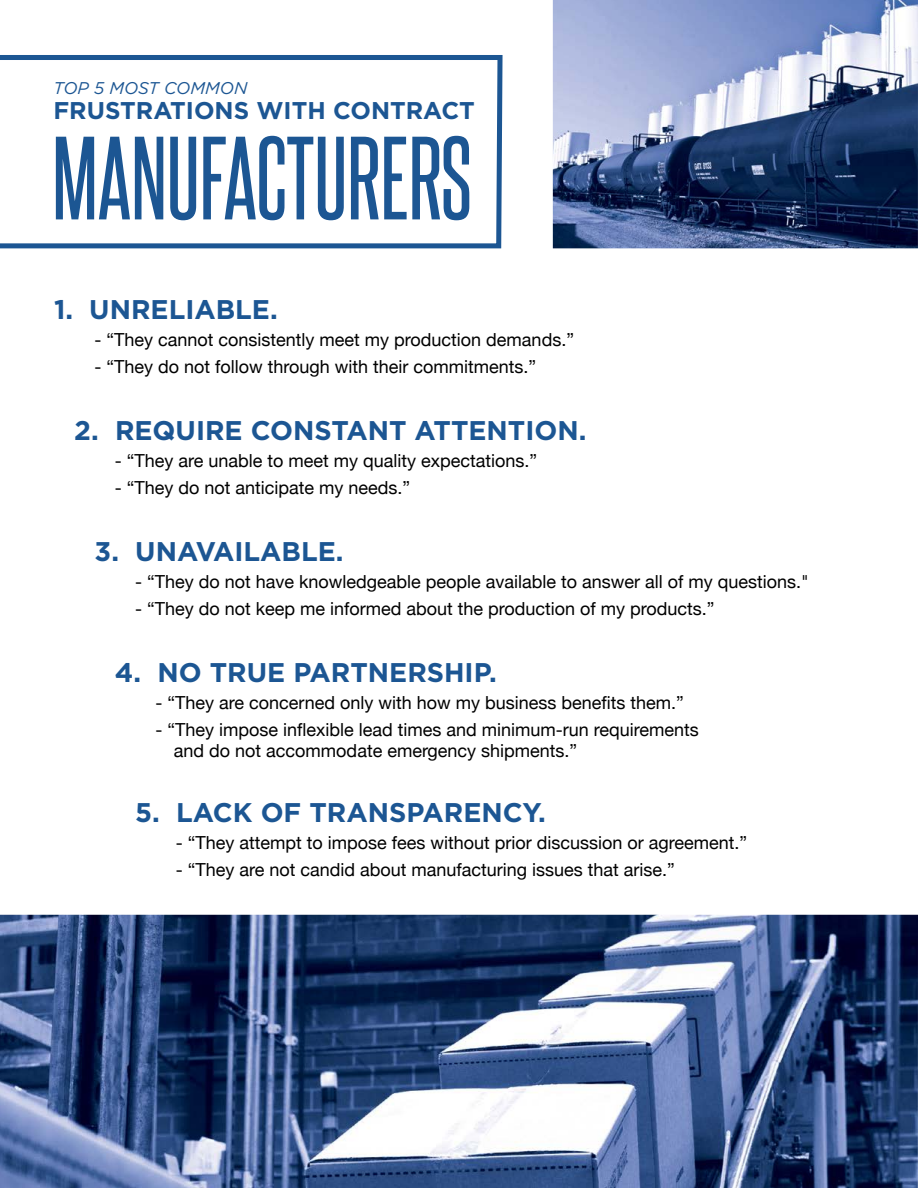
<style>
.page{position:relative;width:918px;height:1188px;background:#fff}
.page>*{position:absolute;margin:0;border:0;box-sizing:border-box;transform-origin:0 0}
.t1{font:100.5px "Steelfish Rg";color:#1c5693}
.t2{font:700 27px "Gotham";color:#1c5693}
.t3{font:700 24.15px "Gotham";color:#1c5693}
.t4{font:18px/21px "Helvetica Neue";color:#000}
.t5{font:italic 16.95px "Gotham";color:#1c5693}
</style>
<div class="page">
<svg style="left:0;top:55px;width:503px;height:194px"></svg>
<img style="left:0;top:915px;width:918px;height:273px">
<img style="left:553px;top:0;width:365px;height:248px">
<p class="t5" style="left:53px;top:77px;width:196px">TOP 5 MOST COMMON</p>
<h3 class="t3" style="left:53px;top:94px;width:423px">FRUSTRATIONS WITH CONTRACT</h3>
<h1 class="t1" style="left:52px;top:117px;width:421px">MANUFACTURERS</h1>
<h2 class="t2" style="left:54px;top:291px;width:225px">1. UNRELIABLE.</h2>
<p class="t4" style="left:94px;top:330px;width:481px">- “They cannot consistently meet my production demands.”</p>
<p class="t4" style="left:94px;top:357px;width:443px">- “They do not follow through with their commitments.”</p>
<h2 class="t2" style="left:74px;top:412px;width:514px">2. REQUIRE CONSTANT ATTENTION.</h2>
<p class="t4" style="left:115px;top:451px;width:424px">- “They are unable to meet my quality expectations.”</p>
<p class="t4" style="left:115px;top:478px;width:297px">- “They do not anticipate my needs.”</p>
<h2 class="t2" style="left:95px;top:533px;width:251px">3. UNAVAILABLE.</h2>
<p class="t4" style="left:135px;top:572px;width:675px">- “They do not have knowledgeable people available to answer all of my questions."</p>
<p class="t4" style="left:135px;top:599px;width:581px">- “They do not keep me informed about the production of my products.”</p>
<h2 class="t2" style="left:115px;top:654px;width:383px">4. NO TRUE PARTNERSHIP.</h2>
<p class="t4" style="left:155px;top:693px;width:530px">- “They are concerned only with how my business benefits them.”</p>
<p class="t4" style="left:174px;top:720px;width:527px;text-indent:-19px">- “They impose inflexible lead times and minimum-run requirements and do not accommodate emergency shipments.”</p>
<h2 class="t2" style="left:135px;top:794px;width:412px">5. LACK OF TRANSPARENCY.</h2>
<p class="t4" style="left:176px;top:833px;width:573px">- “They attempt to impose fees without prior discussion or agreement.”</p>
<p class="t4" style="left:176px;top:860px;width:501px">- “They are not candid about manufacturing issues that arise.”</p>
</div>
